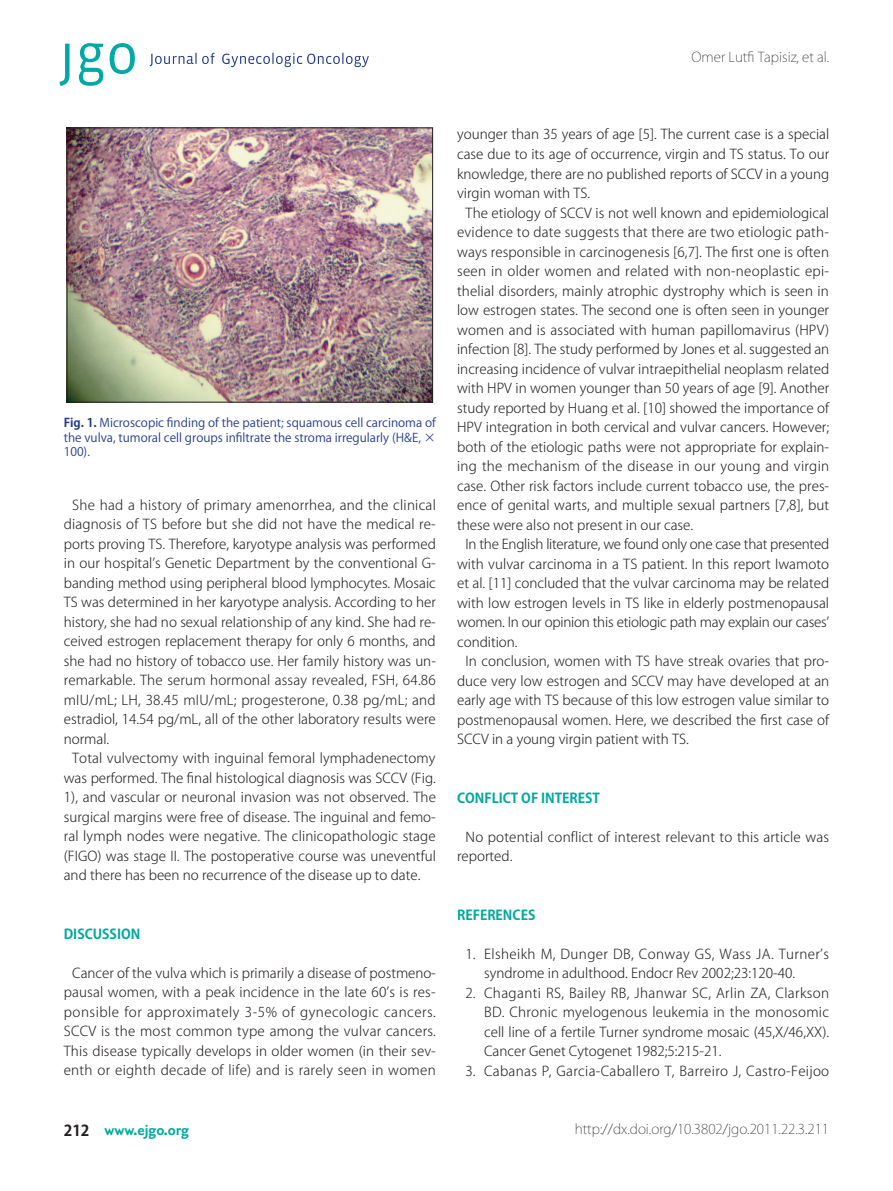
<style>
.page{position:relative;width:893px;height:1191px;background:#fff}
.page>*{position:absolute;margin:0;border:0;box-sizing:border-box;transform-origin:0 0}
.t1{font:700 15px "Nexus Sans";color:#00a99d}
.본문{font:300 13.5px/19.5px "Koz Go Pro";color:#231f20;text-align:justify}
.참고문헌{font:300 13.5px/19.5px "Koz Go Pro";color:#231f20}
.머리-저자{font:200 13.5px "Koz Go Pro";color:#231f20}
.참고문헌-2{font:300 13.5px "Koz Go Pro";letter-spacing:.025em;color:#231f20}
.서론{font:700 13.5px "Koz Go Pro";color:#00a99d}
.그림제목{font:12px/14.4px "Koz Go Pro";color:#253f8e;text-align:justify}
.s1{font-weight:700}
.s2{font-family:"Koz Go Pro";color:#231f20}
</style>
<div class="page">
<svg style="left:60px;top:43px;width:75px;height:43px"></svg>
<svg style="left:150px;top:53px;width:219px;height:14px"></svg>
<img style="left:69px;top:130px;width:362px;height:270px">
<div style="left:67px;top:128px;width:366px;height:274px;border:1px solid #231f20"></div>
<p class="머리-저자" style="left:691px;top:49px;width:139px">Omer Lutfi Tapisiz, et al.</p>
<p class="그림제목" style="left:64px;top:416px;width:374px"><span class="s1">Fig. 1.</span> Microscopic finding of the patient; squamous cell carcinoma of the vulva, tumoral cell groups infiltrate the stroma irregularly (H&amp;E, × 100).</p>
<p class="본문" style="left:64px;top:495px;width:374px;text-indent:9px">She had a history of primary amenorrhea, and the clinical diagnosis of TS before but she did not have the medical re&shy;ports proving TS. Therefore, karyotype analysis was performed in our hospital’s Genetic Department by the conventional G&shy;banding method using peripheral blood lymphocytes. Mosaic TS was determined in her karyotype analysis. According to her history, she had no sexual relationship of any kind. She had re&shy;ceived estrogen replacement therapy for only 6 months, and she had no history of tobacco use. Her family history was un&shy;remarkable. The serum hormonal assay revealed, FSH, 64.86 mIU/mL; LH, 38.45 mIU/mL; progesterone, 0.38 pg/mL; and estradiol, 14.54 pg/mL, all of the other laboratory results were normal.</p>
<p class="본문" style="left:64px;top:748px;width:374px;text-indent:9px">Total vulvectomy with inguinal femoral lymphadenectomy was performed. The final histological diagnosis was SCCV (Fig.<br>1), and vascular or neuronal invasion was not observed. The surgical margins were free of disease. The inguinal and femo&shy;ral lymph nodes were negative. The clinicopathologic stage (FIGO) was stage II. The postoperative course was uneventful and there has been no recurrence of the disease up to date.</p>
<p class="서론" style="left:64px;top:925px;width:78px">DISCUSSION</p>
<p class="본문" style="left:64px;top:963px;width:374px;text-align:center">Cancer of the vulva which is primarily a disease of postmeno&shy;pausal women, with a peak incidence in the late 60’s is res&shy;ponsible for approximately 3-5% of gynecologic cancers.<br>SCCV is the most common type among the vulvar cancers.<br>This disease typically develops in older women (in their sev&shy;enth or eighth decade of life) and is rarely seen in women</p>
<p class="본문" style="left:457px;top:125px;width:374px">younger than 35 years of age [5]. The current case is a special case due to its age of occurrence, virgin and TS status. To our knowledge, there are no published reports of SCCV in a young virgin woman with TS.</p>
<p class="본문" style="left:457px;top:203px;width:374px;text-indent:9px">The etiology of SCCV is not well known and epidemiological evidence to date suggests that there are two etiologic path&shy;ways responsible in carcinogenesis [6,7]. The first one is often seen in older women and related with non-neoplastic epi&shy;thelial disorders, mainly atrophic dystrophy which is seen in low estrogen states. The second one is often seen in younger women and is associated with human papillomavirus (HPV) infection [8]. The study performed by Jones et al. suggested an increasing incidence of vulvar intraepithelial neoplasm related with HPV in women younger than 50 years of age [9]. Another study reported by Huang et al. [10] showed the importance of HPV integration in both cervical and vulvar cancers. However; both of the etiologic paths were not appropriate for explain&shy;ing the mechanism of the disease in our young and virgin case. Other risk factors include current tobacco use, the pres&shy;ence of genital warts, and multiple sexual partners [7,8], but these were also not present in our case.</p>
<p class="본문" style="left:457px;top:534px;width:374px;text-indent:9px">In the English literature, we found only one case that presented with vulvar carcinoma in a TS patient. In this report Iwamoto et al. [11] concluded that the vulvar carcinoma may be related with low estrogen levels in TS like in elderly postmenopausal women. In our opinion this etiologic path may explain our cases’ condition.</p>
<p class="본문" style="left:457px;top:651px;width:374px;text-indent:9px">In conclusion, women with TS have streak ovaries that pro&shy;duce very low estrogen and SCCV may have developed at an early age with TS because of this low estrogen value similar to postmenopausal women. Here, we described the first case of SCCV in a young virgin patient with TS.</p>
<p class="서론" style="left:457px;top:789px;width:144px">CONFLICT OF INTEREST</p>
<p class="본문" style="left:457px;top:827px;width:373px;text-indent:9px">No potential conflict of interest relevant to this article was reported.</p>
<p class="서론" style="left:457px;top:906px;width:80px">REFERENCES</p>
<p class="참고문헌" style="left:484px;top:944px;width:346px;text-indent:-18px">1. Elsheikh M, Dunger DB, Conway GS, Wass JA. Turner’s syndrome in adulthood. Endocr Rev 2002;23:120-40.</p>
<p class="참고문헌" style="left:484px;top:983px;width:347px;text-align:justify;text-indent:-18px">2. Chaganti RS, Bailey RB, Jhanwar SC, Arlin ZA, Clarkson BD. Chronic myelogenous leukemia in the monosomic cell line of a fertile Turner syndrome mosaic (45,X/46,XX).<br>Cancer Genet Cytogenet 1982;5:215-21.</p>
<p class="참고문헌-2" style="left:466px;top:1062px;width:365px">3. Cabanas P, Garcia-Caballero T, Barreiro J, Castro-Feijoo</p>
<p class="t1" style="left:64px;top:1120px;width:127px"><span class="s2">212</span> www.ejgo.org</p>
<p class="머리-저자" style="left:575px;top:1120px;width:256px">http://dx.doi.org/10.3802/jgo.2011.22.3.211</p>
</div>
